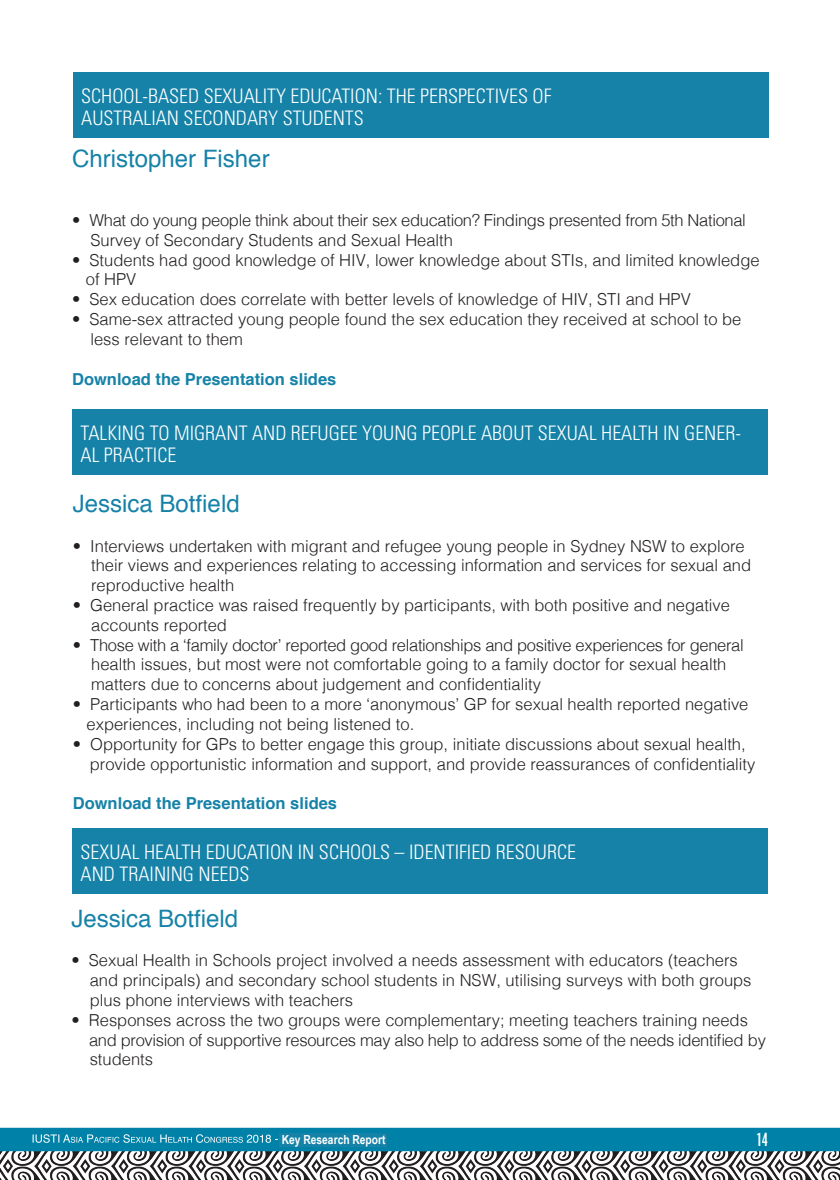
<style>
.page{position:relative;width:840px;height:1180px;background:#fff}
.page>*{position:absolute;margin:0;border:0;box-sizing:border-box;transform-origin:0 0}
.t1{font:24px "Helvetica";color:#1682a8}
.t2{font:300 condensed 20px/22px "Univers LT Std";color:#fff}
.t3{font:300 16.4px/19.8px "Helvetica";color:#231f20}
.t4{font:300 16.4px/19.8px "Helvetica";letter-spacing:-.02em;color:#231f20}
.t5{font:700 16.4px "Helvetica";color:#1682a8}
.t6{font:condensed 16px "Placard";color:#fff}
.t7{font:700 12.4px "Arial Narrow";color:#fff}
</style>
<div class="page">
<img style="left:0;top:1127px;width:839px;height:52px">
<div style="left:73px;top:72px;width:695px;height:65px;background:#1682a8"></div>
<div style="left:72px;top:409px;width:695px;height:65px;background:#1682a8"></div>
<div style="left:72px;top:828px;width:695px;height:65px;background:#1682a8"></div>
<div style="left:279px;top:1133px;width:107px;height:13px;background:#1682a8"></div>
<p class="t2" style="left:81px;top:84px;width:471px">SCHOOL-BASED SEXUALITY EDUCATION: THE PERSPECTIVES OF</p>
<p class="t2" style="left:81px;top:106px;width:284px">AUSTRALIAN SECONDARY STUDENTS</p>
<p class="t1" style="left:72px;top:138px;width:199px">Christopher Fisher</p>
<p class="t4" style="left:90px;top:209px;width:656px;text-indent:-18px">• What do young people think about their sex education? Findings presented from 5th National<br>Survey of Secondary Students and Sexual Health</p>
<p class="t3" style="left:86px;top:249px;width:675px;text-indent:-14px">• Students had good knowledge of HIV, lower knowledge about STIs, and limited knowledge of HPV</p>
<p class="t3" style="left:72px;top:288px;width:620px">• Sex education does correlate with better levels of knowledge of HIV, STI and HPV</p>
<p class="t3" style="left:90px;top:308px;width:652px;text-indent:-18px">• Same-sex attracted young people found the sex education they received at school to be less relevant to them</p>
<p class="t5" style="left:72px;top:364px;width:266px">Download the Presentation slides</p>
<p class="t2" style="left:81px;top:422px;width:661px">TALKING TO MIGRANT AND REFUGEE YOUNG PEOPLE ABOUT SEXUAL HEALTH IN GENER-<br>AL PRACTICE</p>
<p class="t1" style="left:73px;top:483px;width:168px">Jessica Botfield</p>
<p class="t3" style="left:91px;top:534px;width:661px;text-indent:-18px">• Interviews undertaken with migrant and refugee young people in Sydney NSW to explore their views and experiences relating to accessing information and services for sexual and reproductive health</p>
<p class="t3" style="left:91px;top:594px;width:640px;text-indent:-18px">• General practice was raised frequently by participants, with both positive and negative accounts reported</p>
<p class="t3" style="left:91px;top:633px;width:653px;text-indent:-18px">• Those with a ‘family doctor’ reported good relationships and positive experiences for general health issues, but most were not comfortable going to a family doctor for sexual health matters due to concerns about judgement and confidentiality</p>
<p class="t3" style="left:86px;top:693px;width:663px;text-indent:-14px">• Participants who had been to a more ‘anonymous’ GP for sexual health reported negative experiences, including not being listened to.</p>
<p class="t3" style="left:90px;top:732px;width:666px;text-indent:-17px">• Opportunity for GPs to better engage this group, initiate discussions about sexual health, provide opportunistic information and support, and provide reassurances of confidentiality</p>
<p class="t5" style="left:73px;top:788px;width:266px">Download the Presentation slides</p>
<p class="t2" style="left:81px;top:840px;width:496px">SEXUAL HEALTH EDUCATION IN SCHOOLS – IDENTIFIED RESOURCE</p>
<p class="t2" style="left:81px;top:862px;width:170px">AND TRAINING NEEDS</p>
<p class="t1" style="left:71px;top:897px;width:168px">Jessica Botfield</p>
<p class="t3" style="left:90px;top:949px;width:663px;text-indent:-18px">• Sexual Health in Schools project involved a needs assessment with educators (teachers and principals) and secondary school students in NSW, utilising surveys with both groups plus phone interviews with teachers</p>
<p class="t3" style="left:89px;top:1008px;width:678px;text-indent:-18px">• Responses across the two groups were complementary; meeting teachers training needs and provision of supportive resources may also help to address some of the needs identified by students</p>
<p class="t7" style="left:281px;top:1130px;width:105px">Key Research Report</p>
<p class="t6" style="left:756px;top:1129px;width:13px">14</p>
</div>
